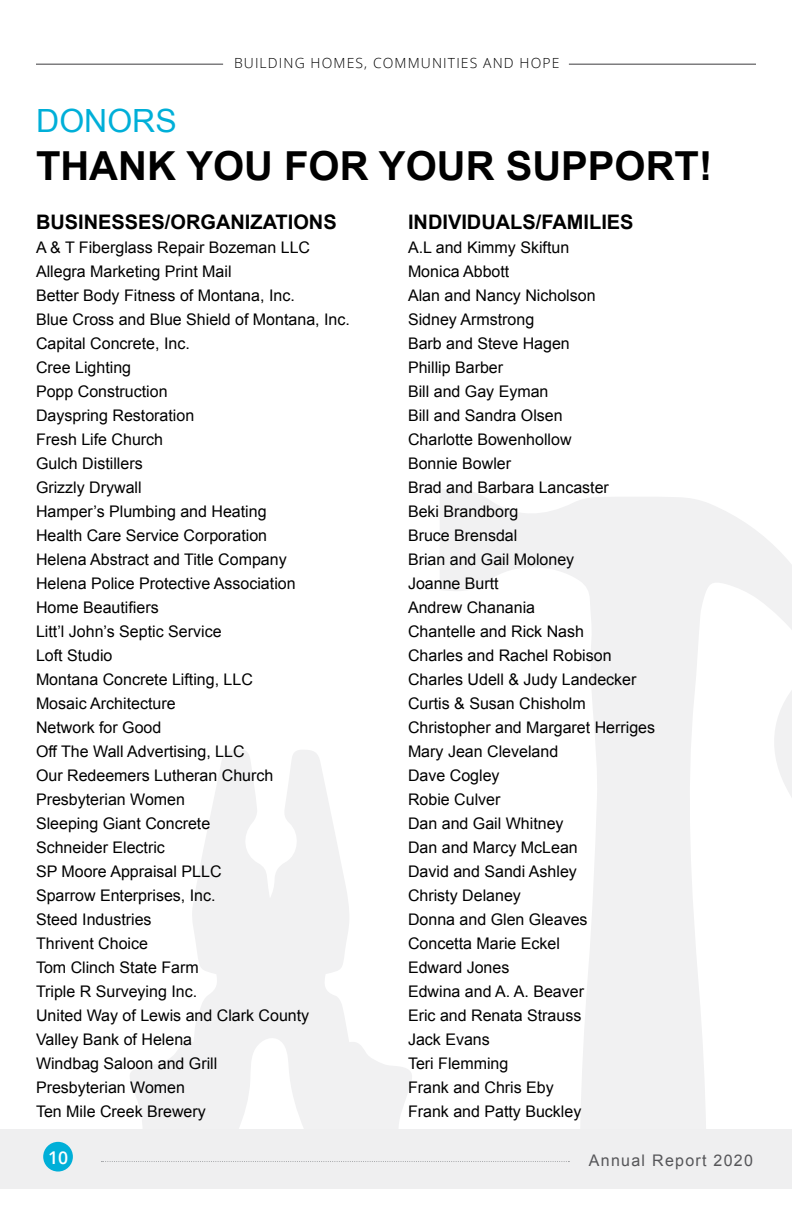
<style>
.page{position:relative;width:792px;height:1224px;background:#fff}
.page>*{position:absolute;margin:0;border:0;box-sizing:border-box;transform-origin:0 0}
.t1{font:700 40px "Arial";color:#000}
.t2{font:32px "Arial";color:#00afd8}
.t3{font:700 20px "Arial";color:#000}
.t4{font:600 17.6px "Open Sans";color:#fff}
.t5{font:16px/24px "Arial";color:#000}
.t6{font:16px "Arial";letter-spacing:.08em;color:#565659}
.t7{font:300 14px "Open Sans";letter-spacing:.08em;color:#000}
</style>
<div class="page">
<svg style="left:440px;top:489px;width:352px;height:640px"></svg>
<svg style="left:130px;top:750px;width:282px;height:379px"></svg>
<div style="left:0;top:1129px;width:792px;height:59px;background:#efeff0"></div>
<div style="left:43px;top:1142px;width:30px;height:30px;background:#00afd8;border-radius:50%"></div>
<hr style="left:36px;top:64px;width:187px;height:1px;background:#3d3c3e">
<hr style="left:569px;top:64px;width:187px;height:1px;background:#3d3c3e">
<svg style="left:101px;top:1161px;width:468px;height:1px"></svg>
<h2 class="t2" style="left:36px;top:100px;width:142px">DONORS</h2>
<p class="t7" style="left:234px;top:54px;width:327px">BUILDING HOMES, COMMUNITIES AND HOPE</p>
<h1 class="t1" style="left:36px;top:140px;width:678px">THANK YOU FOR YOUR SUPPORT!</h1>
<p class="t3" style="left:36px;top:209px;width:302px">BUSINESSES/ORGANIZATIONS</p>
<p class="t5" style="left:36px;top:236px;width:315px">A &amp; T Fiberglass Repair Bozeman LLC<br>Allegra Marketing Print Mail<br>Better Body Fitness of Montana, Inc.<br>Blue Cross and Blue Shield of Montana, Inc.<br>Capital Concrete, Inc.<br>Cree Lighting<br>Popp Construction<br>Dayspring Restoration<br>Fresh Life Church<br>Gulch Distillers<br>Grizzly Drywall<br>Hamper’s Plumbing and Heating<br>Health Care Service Corporation<br>Helena Abstract and Title Company<br>Helena Police Protective Association<br>Home Beautifiers<br>Litt’l John’s Septic Service<br>Loft Studio<br>Montana Concrete Lifting, LLC<br>Mosaic Architecture<br>Network for Good<br>Off The Wall Advertising, LLC<br>Our Redeemers Lutheran Church<br>Presbyterian Women<br>Sleeping Giant Concrete<br>Schneider Electric<br>SP Moore Appraisal PLLC<br>Sparrow Enterprises, Inc.<br>Steed Industries<br>Thrivent Choice<br>Tom Clinch State Farm<br>Triple R Surveying Inc.<br>United Way of Lewis and Clark County<br>Valley Bank of Helena<br>Windbag Saloon and Grill<br>Presbyterian Women<br>Ten Mile Creek Brewery</p>
<p class="t4" style="left:48px;top:1146px;width:22px">10</p>
<p class="t3" style="left:408px;top:209px;width:227px">INDIVIDUALS/FAMILIES</p>
<p class="t5" style="left:408px;top:236px;width:249px">A.L and Kimmy Skiftun<br>Monica Abbott<br>Alan and Nancy Nicholson<br>Sidney Armstrong<br>Barb and Steve Hagen<br>Phillip Barber<br>Bill and Gay Eyman<br>Bill and Sandra Olsen<br>Charlotte Bowenhollow<br>Bonnie Bowler<br>Brad and Barbara Lancaster<br>Beki Brandborg<br>Bruce Brensdal<br>Brian and Gail Moloney<br>Joanne Burtt<br>Andrew Chanania<br>Chantelle and Rick Nash<br>Charles and Rachel Robison<br>Charles Udell &amp; Judy Landecker<br>Curtis &amp; Susan Chisholm<br>Christopher and Margaret Herriges<br>Mary Jean Cleveland<br>Dave Cogley<br>Robie Culver<br>Dan and Gail Whitney<br>Dan and Marcy McLean<br>David and Sandi Ashley<br>Christy Delaney<br>Donna and Glen Gleaves<br>Concetta Marie Eckel<br>Edward Jones<br>Edwina and A. A. Beaver<br>Eric and Renata Strauss<br>Jack Evans<br>Teri Flemming<br>Frank and Chris Eby<br>Frank and Patty Buckley</p>
<p class="t6" style="left:589px;top:1150px;width:166px">Annual Report 2020</p>
</div>
